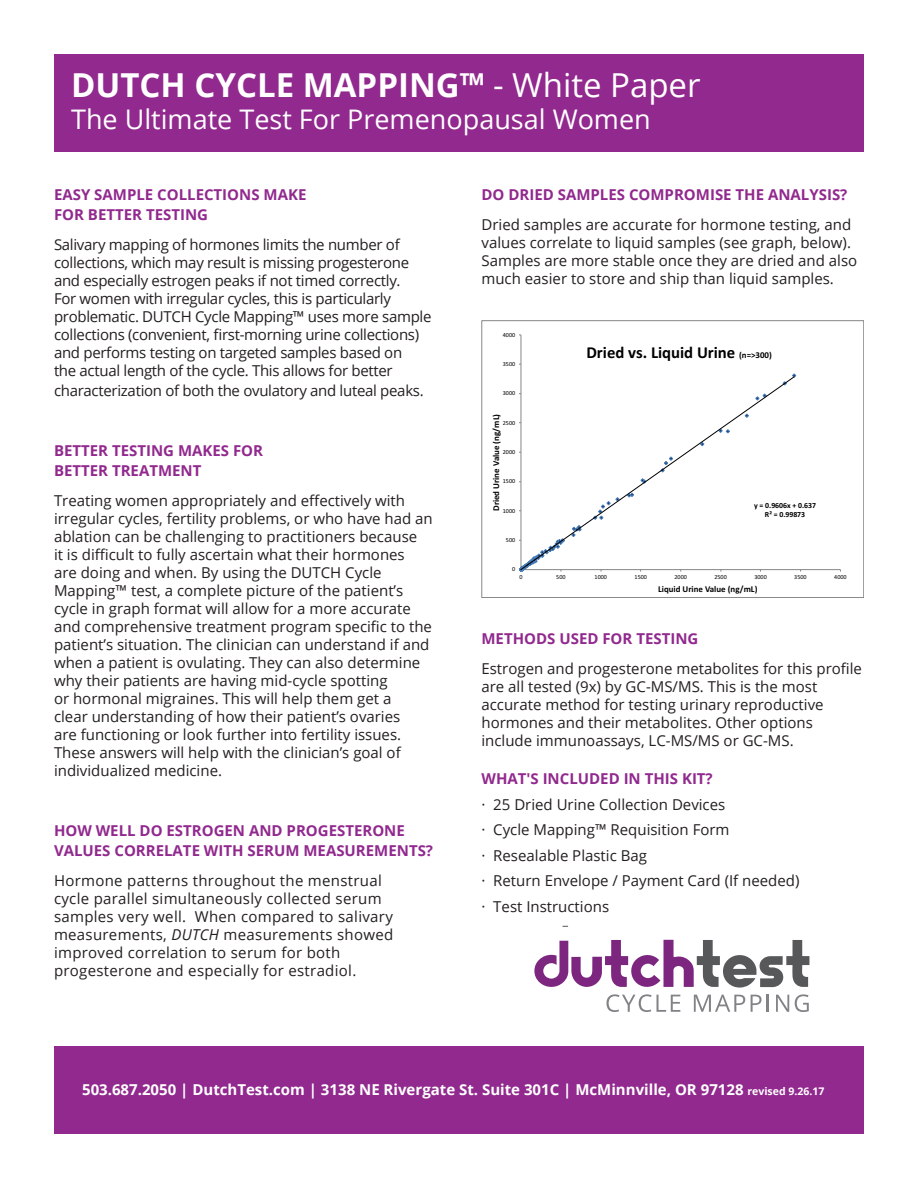
<style>
.page{position:relative;width:918px;height:1188px;background:#fff}
.page>*{position:absolute;margin:0;border:0;box-sizing:border-box;transform-origin:0 0}
.t1{font:700 33px "Open Sans";color:#fff}
.t2{font:27px "Open Sans";color:#fff}
.t3{font:700 16.65px "Calibri";color:#000}
.t4{font:15px/18px "Open Sans";color:#231f20}
.t5{font:15px/18px "Open Sans";letter-spacing:-.02em;color:#231f20}
.t6{font:700 15px/19.8px "Open Sans";color:#91298e}
.t7{font:15px/18px "Open Sans";letter-spacing:.02em;color:#231f20}
.t8{font:700 15px "Open Sans";color:#fff}
.t9{font:700 8.85px "Calibri";color:#000}
.t10{font:700 7.8px/9.4px "Calibri";color:#000;text-align:center}
.t11{font:6.15px "Calibri";color:#000}
.s1{font-weight:400}
.s2{font-style:italic}
.s3{font-size:8.85px}
.s4{font-size:10.5px}
</style>
<div class="page">
<div style="left:54px;top:54px;width:810px;height:97px;background:#91298e"></div>
<div style="left:54px;top:1046px;width:810px;height:88px;background:#91298e"></div>
<hr style="left:521px;top:335px;width:1px;height:235px;background:#868686">
<hr style="left:521px;top:569px;width:319px;height:1px;background:#868686">
<svg style="left:792px;top:373px;width:5px;height:4px"></svg>
<svg style="left:519px;top:538px;width:46px;height:34px"></svg>
<svg style="left:521px;top:376px;width:274px;height:193px"></svg>
<div style="left:482px;top:320px;width:382px;height:278px;border:1px solid #868686"></div>
<svg style="left:534px;top:940px;width:275px;height:72px"></svg>
<p class="t1" style="left:71px;top:62px;width:631px">DUTCH CYCLE MAPPING™ <span class="s1">- White Paper</span></p>
<p class="t2" style="left:71px;top:101px;width:581px">The Ultimate Test For Premenopausal Women</p>
<p class="t6" style="left:54px;top:185px;width:254px">EASY SAMPLE COLLECTIONS MAKE<br>FOR BETTER TESTING</p>
<p class="t5" style="left:54px;top:235px;width:379px">Salivary mapping of hormones limits the number of collections, which may result is missing progesterone and especially estrogen peaks if not timed correctly.<br>For women with irregular cycles, this is particularly problematic. DUTCH Cycle Mapping™ uses more sample collections (convenient, first-morning urine collections) and performs testing on targeted samples based on<br>the actual length of the cycle. This allows for better</p>
<p class="t5" style="left:54px;top:381px;width:371px">characterization of both the ovulatory and luteal peaks.</p>
<p class="t6" style="left:54px;top:440px;width:211px">BETTER TESTING MAKES FOR<br>BETTER TREATMENT</p>
<p class="t4" style="left:54px;top:491px;width:380px">Treating women appropriately and effectively with irregular cycles, fertility problems, or who have had an ablation can be challenging to practitioners because<br>it is difficult to fully ascertain what their hormones<br>are doing and when. By using the DUTCH Cycle Mapping™ test, a complete picture of the patient’s cycle in graph format will allow for a more accurate and comprehensive treatment program specific to the patient’s situation. The clinician can understand if and when a patient is ovulating. They can also determine why their patients are having mid-cycle spotting<br>or hormonal migraines. This will help them get a<br>clear understanding of how their patient’s ovaries<br>are functioning or look further into fertility issues.<br>These answers will help with the clinician’s goal of individualized medicine.</p>
<p class="t6" style="left:54px;top:820px;width:381px">HOW WELL DO ESTROGEN AND PROGESTERONE<br>VALUES CORRELATE WITH SERUM MEASUREMENTS?</p>
<p class="t7" style="left:54px;top:871px;width:341px">Hormone patterns throughout the menstrual cycle parallel simultaneously collected serum samples very well. When compared to salivary measurements, <span class="s2">DUTCH</span> measurements showed improved correlation to serum for both progesterone and especially for estradiol.</p>
<p class="t6" style="left:482px;top:185px;width:367px">DO DRIED SAMPLES COMPROMISE THE ANALYSIS?</p>
<p class="t4" style="left:482px;top:216px;width:377px">Dried samples are accurate for hormone testing, and values correlate to liquid samples (see graph, below).<br>Samples are more stable once they are dried and also much easier to store and ship than liquid samples.</p>
<p class="t11" style="left:503px;top:330px;width:14px">4000</p>
<p class="t11" style="left:503px;top:360px;width:14px">3500</p>
<p class="t11" style="left:503px;top:389px;width:14px">3000</p>
<p class="t9" style="left:490px;top:511px;width:99px;rotate:-90deg">Dried Urine Value (ng/mL)</p>
<p class="t11" style="left:503px;top:418px;width:14px">2500</p>
<p class="t11" style="left:503px;top:448px;width:14px">2000</p>
<p class="t11" style="left:503px;top:477px;width:14px">1500</p>
<p class="t11" style="left:503px;top:506px;width:14px">1000</p>
<p class="t11" style="left:506px;top:536px;width:11px">500</p>
<p class="t11" style="left:512px;top:565px;width:5px">0</p>
<p class="t3" style="left:586px;top:341px;width:187px">Dried vs. Liquid Urine <span class="s3">(n=&gt;300)</span></p>
<p class="t10" style="left:754px;top:500px;width:63px">y = 0.9606x + 0.637<br>R² = 0.99873</p>
<p class="t11" style="left:519px;top:573px;width:5px">0</p>
<p class="t11" style="left:556px;top:573px;width:11px">500</p>
<p class="t11" style="left:595px;top:573px;width:14px">1000</p>
<p class="t11" style="left:635px;top:573px;width:14px">1500</p>
<p class="t11" style="left:675px;top:573px;width:14px">2000</p>
<p class="t11" style="left:714px;top:573px;width:14px">2500</p>
<p class="t11" style="left:754px;top:573px;width:14px">3000</p>
<p class="t11" style="left:794px;top:573px;width:14px">3500</p>
<p class="t11" style="left:834px;top:573px;width:14px">4000</p>
<p class="t9" style="left:658px;top:583px;width:101px">Liquid Urine Value (ng/mL)</p>
<p class="t6" style="left:482px;top:629px;width:218px">METHODS USED FOR TESTING</p>
<p class="t4" style="left:482px;top:660px;width:382px">Estrogen and progesterone metabolites for this profile are all tested (9x) by GC-MS/MS. This is the most accurate method for testing urinary reproductive hormones and their metabolites. Other options include immunoassays, LC-MS/MS or GC-MS.</p>
<p class="t6" style="left:482px;top:769px;width:233px">WHAT'S INCLUDED IN THIS KIT?</p>
<p class="t4" style="left:482px;top:795px;width:245px">· 25 Dried Urine Collection Devices</p>
<p class="t4" style="left:482px;top:820px;width:250px">· Cycle Mapping™ Requisition Form</p>
<p class="t4" style="left:482px;top:846px;width:167px">· Resealable Plastic Bag</p>
<p class="t4" style="left:482px;top:871px;width:320px">· Return Envelope / Payment Card (If needed)</p>
<p class="t4" style="left:482px;top:897px;width:129px">· Test Instructions</p>
<p class="t8" style="left:82px;top:1079px;width:744px">503.687.2050 | DutchTest.com | 3138 NE Rivergate St. Suite 301C | McMinnville, OR 97128 <span class="s4">revised 9.26.17</span></p>
</div>
